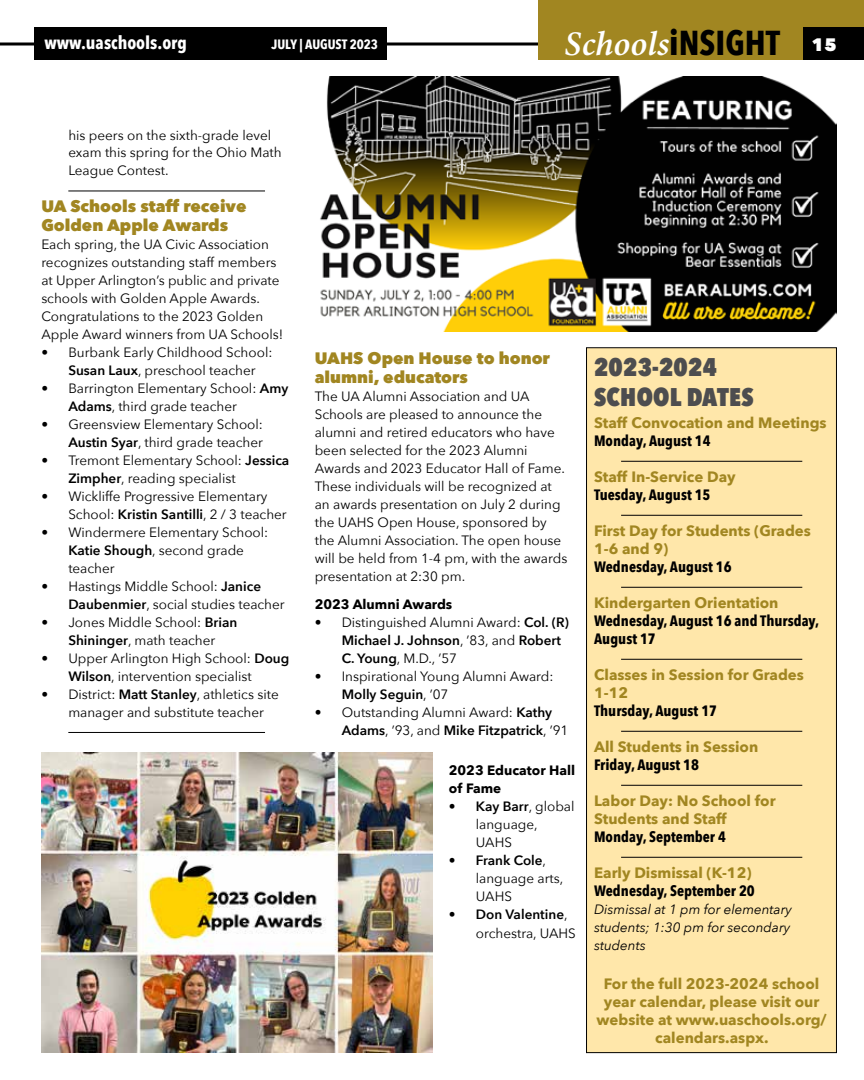
<style>
.page{position:relative;width:864px;height:1080px;background:#fff}
.page>*{position:absolute;margin:0;border:0;box-sizing:border-box;transform-origin:0 0}
.t1{font:italic 34.5px "Minion Variable Concept";color:#fff}
.t2{font:800 25.5px/30.6px "Avenir Next Condensed";letter-spacing:.01em;color:#4d4d4f}
.t3{font:700 18px "Avenir Next Condensed";color:#fff}
.t4{font:800 16.5px/18.8px "Avenir Next";color:#a18621}
.t5{font:700 15px/18px "Avenir Next";color:#a18621}
.t6{font:700 15px/18px "Avenir Next Condensed";color:#000}
.t7{font:13.5px/18px "Avenir Next";color:#000}
.t8{font:italic 13.5px/18px "Avenir Next";color:#000}
.t9{font:700 13.5px/18px "Avenir Next";color:#000}
.t10{font:700 13.5px "Avenir Next Condensed";color:#fff}
.s1{font-family:"Avenir Next Condensed";font-weight:700;font-style:normal;color:#000}
.s2{font-family:"Avenir Next";font-weight:800;font-style:normal;font-size:18px}
.s3{font-weight:600}
</style>
<div class="page">
<hr style="left:0;top:43px;width:864px;height:3px;background:#000">
<div style="left:538px;top:0;width:326px;height:60px;background:#a18621"></div>
<div style="left:804px;top:27px;width:60px;height:33px;background:#000"></div>
<div style="left:34px;top:27px;width:353px;height:33px;background:#000"></div>
<hr style="left:68px;top:191px;width:197px;height:1px;background:#000">
<hr style="left:68px;top:732px;width:197px;height:1px;background:#000">
<img style="left:41px;top:752px;width:391px;height:300px">
<img style="left:320px;top:76px;width:517px;height:255px">
<div style="left:587px;top:348px;width:249px;height:705px;background:#ffe7aa"></div>
<div style="left:586px;top:347px;width:251px;height:706px;border:1px solid #000"></div>
<hr style="left:621px;top:461px;width:181px;height:1px;background:#000">
<hr style="left:621px;top:515px;width:181px;height:1px;background:#000">
<hr style="left:621px;top:587px;width:181px;height:1px;background:#000">
<hr style="left:621px;top:659px;width:181px;height:1px;background:#000">
<hr style="left:621px;top:731px;width:181px;height:1px;background:#000">
<hr style="left:621px;top:785px;width:181px;height:1px;background:#000">
<hr style="left:621px;top:857px;width:181px;height:1px;background:#000">
<h3 class="t3" style="left:44px;top:32px;width:144px">www.uaschools.org</h3>
<p class="t10" style="left:271px;top:36px;width:108px">JULY | AUGUST 2023</p>
<h1 class="t1" style="left:564px;top:20px;width:274px">Schools<span class="s1">iNSIGHT</span> <span class="s2">15</span></h1>
<p class="t7" style="left:68px;top:125px;width:215px">his peers on the sixth-grade level exam this spring for the Ohio Math<br>League Contest.</p>
<p class="t4" style="left:41px;top:197px;width:207px">UA Schools staff receive<br>Golden Apple Awards</p>
<p class="t7" style="left:41px;top:235px;width:243px">Each spring, the UA Civic Association recognizes outstanding staff members at Upper Arlington’s public and private schools with Golden Apple Awards.<br>Congratulations to the 2023 Golden Apple Award winners from UA Schools!</p>
<p class="t7" style="left:68px;top:343px;width:206px;text-indent:-27px">• Burbank Early Childhood School:<br><span class="s3">Susan Laux</span>, preschool teacher</p>
<p class="t7" style="left:68px;top:379px;width:221px;text-indent:-27px">• Barrington Elementary School: <span class="s3">Amy<br>Adams</span>, third grade teacher</p>
<p class="t7" style="left:41px;top:415px;width:223px;text-align:right">• Greensview Elementary School:<br><span class="s3">Austin Syar</span>, third grade teacher</p>
<p class="t7" style="left:68px;top:451px;width:223px;text-indent:-27px">• Tremont Elementary School: <span class="s3">Jessica<br>Zimpher</span>, reading specialist</p>
<p class="t7" style="left:68px;top:487px;width:220px;text-indent:-27px">• Wickliffe Progressive Elementary<br>School: <span class="s3">Kristin Santilli</span>, 2 / 3 teacher</p>
<p class="t7" style="left:68px;top:523px;width:201px;text-indent:-27px">• Windermere Elementary School:<br><span class="s3">Katie Shough</span>, second grade teacher</p>
<p class="t7" style="left:68px;top:577px;width:218px;text-indent:-27px">• Hastings Middle School: <span class="s3">Janice<br>Daubenmier</span>, social studies teacher</p>
<p class="t7" style="left:41px;top:613px;width:197px;text-align:center">• Jones Middle School: <span class="s3">Brian<br>Shininger</span>, math teacher</p>
<p class="t7" style="left:68px;top:649px;width:222px;text-indent:-27px">• Upper Arlington High School: <span class="s3">Doug<br>Wilson</span>, intervention specialist</p>
<p class="t7" style="left:68px;top:685px;width:212px;text-indent:-27px">• District: <span class="s3">Matt Stanley</span>, athletics site manager and substitute teacher</p>
<p class="t4" style="left:315px;top:349px;width:237px">UAHS Open House to honor alumni, educators</p>
<p class="t7" style="left:315px;top:386px;width:254px">The UA Alumni Association and UA Schools are pleased to announce the alumni and retired educators who have been selected for the 2023 Alumni Awards and 2023 Educator Hall of Fame.<br>These individuals will be recognized at an awards presentation on July 2 during the UAHS Open House, sponsored by the Alumni Association. The open house will be held from 1-4 pm, with the awards presentation at 2:30 pm.</p>
<p class="t9" style="left:315px;top:595px;width:139px">2023 Alumni Awards</p>
<p class="t7" style="left:342px;top:613px;width:229px;text-indent:-27px">• Distinguished Alumni Award: <span class="s3">Col. (R)<br>Michael J. Johnson</span>, ’83, and <span class="s3">Robert<br>C. Young</span>, M.D., ’57</p>
<p class="t7" style="left:342px;top:667px;width:213px;text-indent:-27px">• Inspirational Young Alumni Award:<br><span class="s3">Molly Seguin</span>, ’07</p>
<p class="t7" style="left:342px;top:703px;width:228px;text-indent:-27px">• Outstanding Alumni Award: <span class="s3">Kathy<br>Adams</span>, ’93, and <span class="s3">Mike Fitzpatrick</span>, ’91</p>
<p class="t9" style="left:449px;top:761px;width:128px">2023 Educator Hall of Fame</p>
<p class="t7" style="left:476px;top:797px;width:100px;text-indent:-27px"><span class="s3">• Kay Barr</span>, global language,<br>UAHS</p>
<p class="t7" style="left:476px;top:851px;width:89px;text-indent:-27px"><span class="s3">• Frank Cole</span>, language arts,<br>UAHS</p>
<p class="t7" style="left:476px;top:905px;width:101px;line-height:18.8px;text-indent:-27px"><span class="s3">• Don Valentine</span>, orchestra, UAHS</p>
<h2 class="t2" style="left:594px;top:351px;width:161px">2023-2024<br>SCHOOL DATES</h2>
<p class="t5" style="left:594px;top:413px;width:234px">Staff Convocation and Meetings</p>
<p class="t6" style="left:594px;top:431px;width:118px">Monday, August 14</p>
<p class="t5" style="left:594px;top:467px;width:143px">Staff In-Service Day</p>
<p class="t6" style="left:594px;top:485px;width:118px">Tuesday, August 15</p>
<p class="t5" style="left:594px;top:521px;width:218px">First Day for Students (Grades<br>1-6 and 9)</p>
<p class="t6" style="left:594px;top:557px;width:139px">Wednesday, August 16</p>
<p class="t5" style="left:594px;top:593px;width:186px">Kindergarten Orientation</p>
<p class="t6" style="left:594px;top:611px;width:227px">Wednesday, August 16 and Thursday,<br>August 17</p>
<p class="t5" style="left:594px;top:665px;width:211px">Classes in Session for Grades<br>1-12</p>
<p class="t6" style="left:594px;top:701px;width:125px">Thursday, August 17</p>
<p class="t5" style="left:594px;top:737px;width:166px">All Students in Session</p>
<p class="t6" style="left:594px;top:755px;width:106px">Friday, August 18</p>
<p class="t5" style="left:594px;top:791px;width:183px">Labor Day: No School for<br>Students and Staff</p>
<p class="t6" style="left:594px;top:827px;width:133px">Monday, September 4</p>
<p class="t5" style="left:594px;top:863px;width:159px">Early Dismissal (K-12)</p>
<p class="t6" style="left:594px;top:881px;width:162px">Wednesday, September 20</p>
<p class="t8" style="left:594px;top:900px;width:199px">Dismissal at 1 pm for elementary students; 1:30 pm for secondary students</p>
<p class="t5" style="left:597px;top:975px;width:232px;text-align:center">For the full 2023-2024 school year calendar, please visit our website at www.uaschools.org/ calendars.aspx.</p>
</div>
